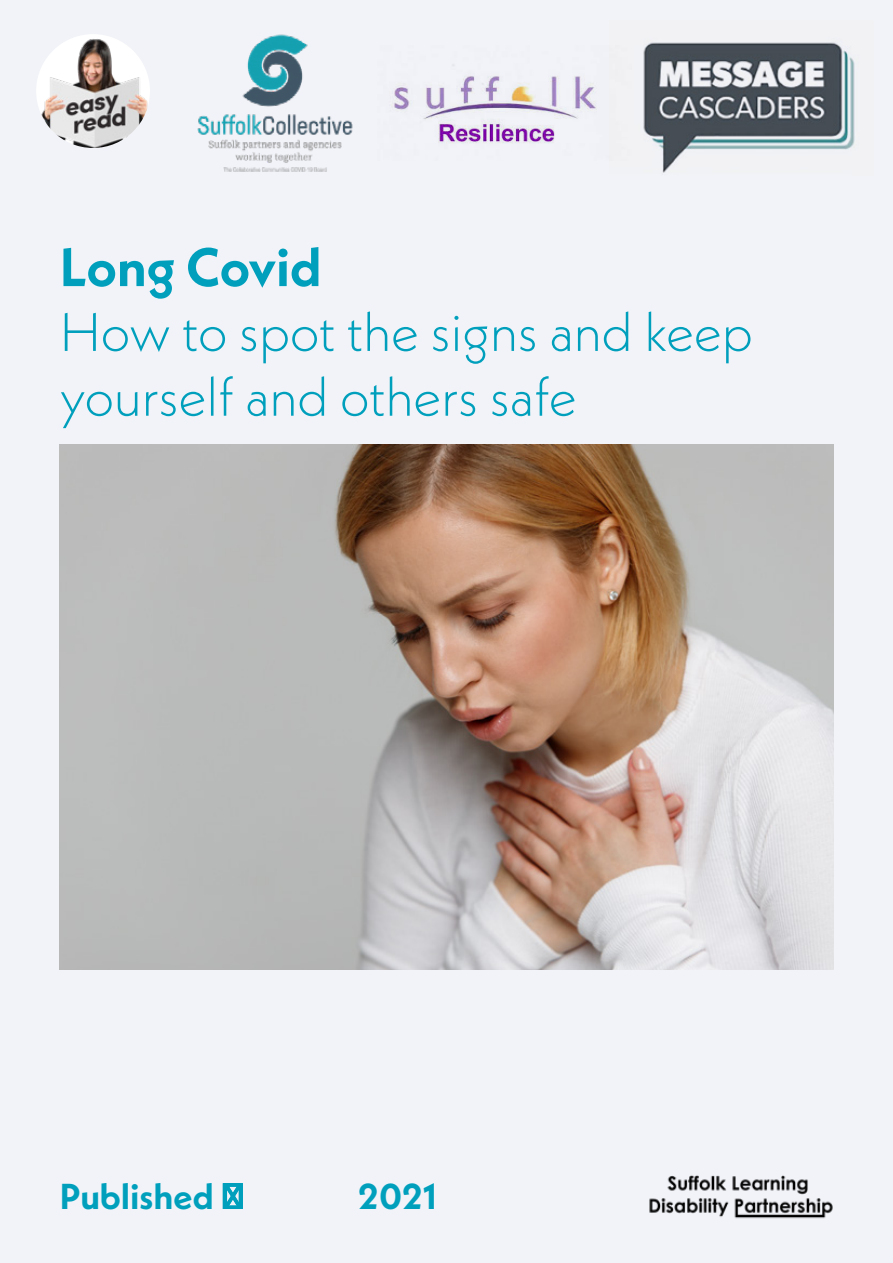
<style>
.page{position:relative;width:893px;height:1263px;background:#f2f3f8}
.page>*{position:absolute;margin:0;border:0;box-sizing:border-box;transform-origin:0 0}
.t1{font:300 54px/64.8px "Neue Kabel";color:#00a0bd}
.t2{font:700 54px "Neue Kabel";color:#00a0bd}
.t3{font:700 36px "Neue Kabel";color:#00a0bd}
</style>
<div class="page">
<img style="left:646px;top:1167px;width:188px;height:56px">
<img style="left:36px;top:36px;width:114px;height:112px">
<img style="left:152px;top:16px;width:245px;height:173px">
<img style="left:377px;top:45px;width:233px;height:115px">
<img style="left:610px;top:21px;width:263px;height:154px">
<img style="left:60px;top:444px;width:773px;height:525px">
<p class="t2" style="left:60px;top:233px;width:263px">Long Covid</p>
<p class="t1" style="left:60px;top:299px;width:694px">How to spot the signs and keep yourself and others safe</p>
<p class="t3" style="left:60px;top:1173px;width:185px">Published Æ˜-ü—£</p>
<p class="t3" style="left:358px;top:1173px;width:80px">2021</p>
</div>
